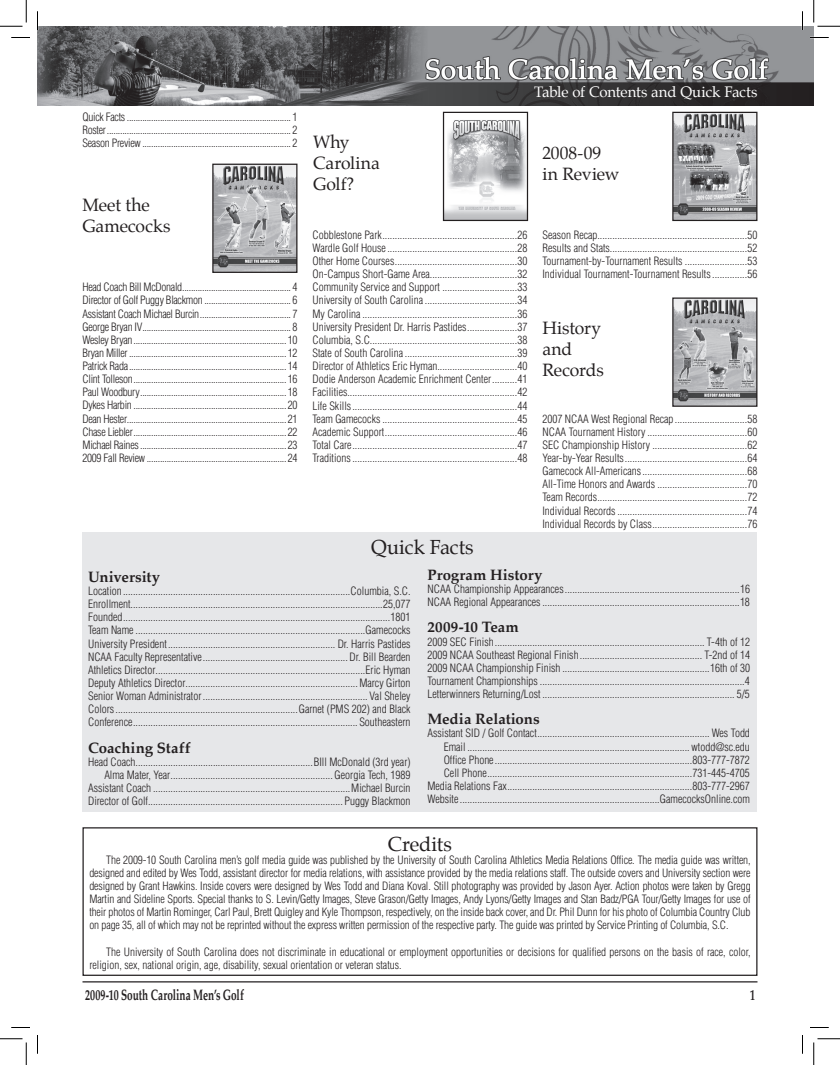
<style>
.page{position:relative;width:840px;height:1065px;background:#fff}
.page>*{position:absolute;margin:0;border:0;box-sizing:border-box;transform-origin:0 0}
.t1{font:20px "Palatino";color:#231f20}
.t2{font:17.5px/21px "Palatino";letter-spacing:-.005em;color:#231f20}
.t3{font:700 15px "Palatino";color:#231f20}
.t4{font:700 15px "Palatino";color:#231f20;scale:.67 1}
.t5{font:15px "Palatino";letter-spacing:-.015em;color:#fff}
.t6{font:300 condensed 11.25px/13.1px "Helvetica";color:#231f20;text-align:justify}
</style>
<div class="page">
<hr style="left:82px;top:981px;width:675px;height:1px;background:#231f20">
<img style="left:38px;top:26px;width:776px;height:79px">
<div style="left:82px;top:532px;width:676px;height:280px;background:#e6e7e9"></div>
<svg style="left:442px;top:111px;width:87px;height:111px"></svg>
<svg style="left:672px;top:111px;width:86px;height:111px;background:#9c9c9f"></svg>
<svg style="left:672px;top:297px;width:86px;height:110px;background:#a3a4a6"></svg>
<svg style="left:212px;top:163px;width:86px;height:110px;background:#a6a7a9"></svg>
<svg style="left:82px;top:827px;width:676px;height:149px"></svg>
<svg style="left:11px;top:37px;width:19px;height:1px"></svg>
<svg style="left:810px;top:37px;width:19px;height:1px"></svg>
<svg style="left:11px;top:1027px;width:19px;height:1px"></svg>
<svg style="left:810px;top:1027px;width:19px;height:1px"></svg>
<svg style="left:37px;top:11px;width:1px;height:19px"></svg>
<svg style="left:37px;top:1035px;width:1px;height:19px"></svg>
<svg style="left:802px;top:11px;width:1px;height:19px"></svg>
<svg style="left:802px;top:1035px;width:1px;height:19px"></svg>
<svg style="left:0;top:0;width:27px;height:27px"></svg>
<svg style="left:0;top:1039px;width:27px;height:26px"></svg>
<svg style="left:814px;top:0;width:26px;height:27px"></svg>
<svg style="left:814px;top:1039px;width:26px;height:26px"></svg>
<p class="t6" style="left:82px;top:110px;width:216px">Quick Facts .......................................................................... 1<br>Roster................................................................................... 2<br>Season Preview ................................................................... 2</p>
<h2 class="t2" style="left:82px;top:194px;width:90px">Meet the<br>Gamecocks</h2>
<p class="t6" style="left:82px;top:281px;width:216px">Head Coach Bill McDonald................................................. 4<br>Director of Golf Puggy Blackmon ....................................... 6<br>Assistant Coach Michael Burcin......................................... 7<br>George Bryan IV................................................................... 8<br>Wesley Bryan.....................................................................10<br>Bryan Miller.......................................................................12<br>Patrick Rada.......................................................................14<br>Clint Tolleson.....................................................................16<br>Paul Woodbury..................................................................18<br>Dykes Harbin .....................................................................20<br>Dean Hester........................................................................21<br>Chase Liebler.....................................................................22<br>Michael Raines..................................................................23<br>2009 Fall Review ...............................................................24</p>
<h3 class="t5" style="left:534px;top:79px;width:225px">Table of Contents and Quick Facts</h3>
<h2 class="t2" style="left:313px;top:132px;width:68px">Why<br>Carolina<br>Golf?</h2>
<h2 class="t2" style="left:542px;top:142px;width:79px">2008-09 in Review</h2>
<p class="t6" style="left:312px;top:228px;width:217px">Cobblestone Park......................................................26<br>Wardle Golf House....................................................28<br>Other Home Courses.................................................30<br>On-Campus Short-Game Area...................................32<br>Community Service and Support ..............................33<br>University of South Carolina .....................................34<br>My Carolina ..............................................................36<br>University President Dr. Harris Pastides....................37<br>Columbia, S.C...........................................................38<br>State of South Carolina .............................................39<br>Director of Athletics Eric Hyman................................40<br>Dodie Anderson Academic Enrichment Center..........41<br>Facilities....................................................................42<br>Life Skills..................................................................44<br>Team Gamecocks ......................................................45<br>Academic Support.....................................................46<br>Total Care..................................................................47<br>Traditions..................................................................48</p>
<p class="t6" style="left:543px;top:228px;width:216px">Season Recap............................................................50<br>Results and Stats.......................................................52<br>Tournament-by-Tournament Results .........................53<br>Individual Tournament-Tournament Results..............56</p>
<h2 class="t2" style="left:542px;top:318px;width:63px">History and<br>Records</h2>
<p class="t6" style="left:542px;top:412px;width:217px">2007 NCAA West Regional Recap .............................58<br>NCAA Tournament History ........................................60<br>SEC Championship History ......................................62<br>Year-by-Year Results.................................................64<br>Gamecock All-Americans..........................................68<br>All-Time Honors and Awards ....................................70<br>Team Records............................................................72<br>Individual Records ....................................................74<br>Individual Records by Class......................................76</p>
<h1 class="t1" style="left:371px;top:530px;width:104px">Quick Facts</h1>
<h3 class="t3" style="left:88px;top:564px;width:74px">University</h3>
<p class="t6" style="left:88px;top:584px;width:324px">Location...........................................................................................Columbia, S.C.<br>Enrollment.....................................................................................................25,077<br>Founded...........................................................................................................1801<br>Team Name ............................................................................................Gamecocks University President................................................................... Dr. Harris Pastides NCAA Faculty Representative.......................................................... Dr. Bill Bearden Athletics Director....................................................................................Eric Hyman Deputy Athletics Director.....................................................................Marcy Girton Senior Woman Administrator.................................................................. Val Sheley Colors.........................................................................Garnet (PMS 202) and Black Conference.......................................................................................... Southeastern</p>
<h3 class="t3" style="left:88px;top:735px;width:104px">Coaching Staff</h3>
<p class="t6" style="left:88px;top:755px;width:324px;text-align:right">Head Coach.......................................................................BIll McDonald (3rd year)<br>Alma Mater, Year................................................................. Georgia Tech, 1989<br>Assistant Coach ...............................................................................Michael Burcin Director of Golf.............................................................................. Puggy Blackmon</p>
<h3 class="t3" style="left:428px;top:562px;width:116px">Program History</h3>
<p class="t6" style="left:428px;top:582px;width:324px">NCAA Championship Appearances......................................................................16<br>NCAA Regional Appearances ...............................................................................18</p>
<h3 class="t3" style="left:428px;top:615px;width:93px">2009-10 Team</h3>
<p class="t6" style="left:427px;top:635px;width:324px">2009 SEC Finish.................................................................................... T-4th of 12<br>2009 NCAA Southeast Regional Finish................................................. T-2nd of 14<br>2009 NCAA Championship Finish ...........................................................16th of 30<br>Tournament Championships ..................................................................................4<br>Letterwinners Returning/Lost ............................................................................. 5/5</p>
<h3 class="t3" style="left:428px;top:706px;width:114px">Media Relations</h3>
<p class="t6" style="left:427px;top:727px;width:324px;text-align:right">Assistant SID / Golf Contact..................................................................... Wes Todd Email ......................................................................................... wtodd@sc.edu Office Phone...............................................................................803-777-7872<br>Cell Phone..................................................................................731-445-4705<br>Media Relations Fax..........................................................................803-777-2967<br>Website................................................................................GamecocksOnline.com</p>
<h1 class="t1" style="left:388px;top:827px;width:65px">Credits</h1>
<p class="t6" style="left:89px;top:853px;width:663px;text-indent:17px">The 2009-10 South Carolina men’s golf media guide was published by the University of South Carolina Athletics Media Relations Office. The media guide was written, designed and edited by Wes Todd, assistant director for media relations, with assistance provided by the media relations staff. The outside covers and University section were designed by Grant Hawkins. Inside covers were designed by Wes Todd and Diana Koval. Still photography was provided by Jason Ayer. Action photos were taken by Gregg Martin and Sideline Sports. Special thanks to S. Levin/Getty Images, Steve Grason/Getty Images, Andy Lyons/Getty Images and Stan Badz/PGA Tour/Getty Images for use of their photos of Martin Rominger, Carl Paul, Brett Quigley and Kyle Thompson, respectively, on the inside back cover, and Dr. Phil Dunn for his photo of Columbia Country Club on page 35, all of which may not be reprinted without the express written permission of the respective party. The guide was printed by Service Printing of Columbia, S.C.</p>
<p class="t6" style="left:89px;top:945px;width:663px;text-indent:17px">The University of South Carolina does not discriminate in educational or employment opportunities or decisions for qualified persons on the basis of race, color, religion, sex, national origin, age, disability, sexual orientation or veteran status.</p>
<h3 class="t4" style="left:85px;top:982px;width:239px">2009-10 South Carolina Men’s Golf</h3>
<h3 class="t4" style="left:750px;top:982px;width:9px">1</h3>
</div>
